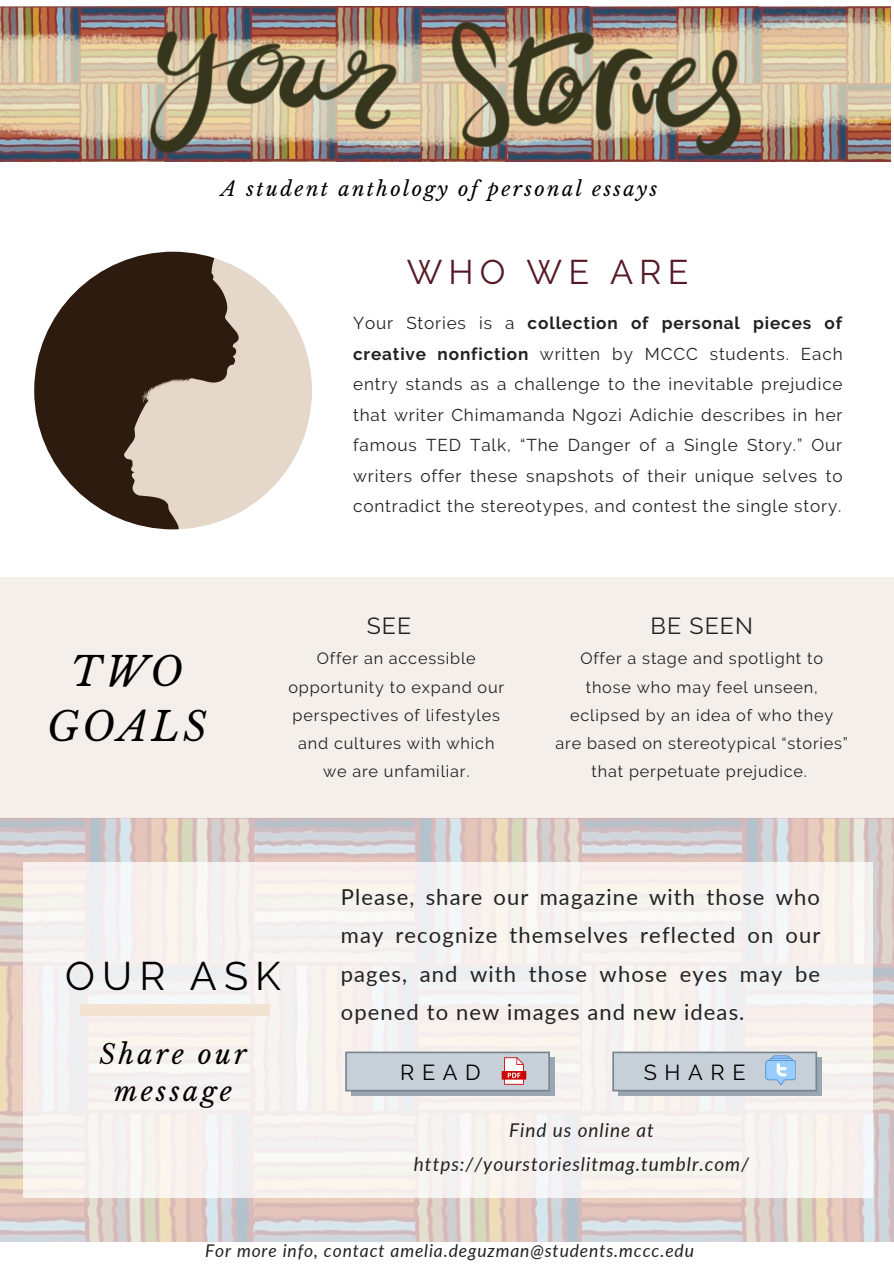
<style>
.page{position:relative;width:894px;height:1264px;background:#fff}
.page>*{position:absolute;margin:0;border:0;box-sizing:border-box;transform-origin:0 0}
.t1{font:italic 39.75px/55.2px "Libre Baskerville";letter-spacing:.08em;color:#000;text-align:center}
.t2{font:39.75px "Raleway";letter-spacing:.18em;color:#000}
.t3{font:34.05px "Raleway";letter-spacing:.18em;color:#551a25}
.t4{font:italic 26.85px/37.3px "Libre Baskerville";letter-spacing:.12em;color:#000;text-align:center}
.t5{font:23.25px "Raleway";letter-spacing:.05em;color:#222}
.t6{font:22.05px/38.2px "Lato";letter-spacing:.05em;color:#222;text-align:justify}
.t7{font:21.6px "Raleway";letter-spacing:.355em;color:#000}
.t8{font:italic 19.8px "Libre Baskerville";letter-spacing:.12em;color:#000}
.t9{font:italic 18.9px/33.8px "Lato";letter-spacing:.05em;color:#222;text-align:center}
.t10{font:italic 17.4px "Lato";letter-spacing:.05em;color:#222}
.t11{font:17.1px/30.5px "Raleway";letter-spacing:.05em;color:#222;text-align:justify}
.t12{font:16.2px/28.2px "Raleway";letter-spacing:.05em;color:#222;text-align:center}
.s1{font-weight:700}
</style>
<div class="page">
<div style="left:0;top:577px;width:893px;height:241px;background:#f5efeb"></div>
<img style="left:34px;top:252px;width:278px;height:277px;border-radius:50%">
<img style="left:0;top:818px;width:255px;height:423px">
<img style="left:255px;top:818px;width:327px;height:423px">
<img style="left:582px;top:818px;width:311px;height:423px">
<img style="left:0;top:7px;width:890px;height:154px">
<div style="left:23px;top:862px;width:849px;height:335px;background:#f5f2ee"></div>
<div style="left:351px;top:1057px;width:203px;height:38px;background:linear-gradient(to right,#929ea9,#929faa)"></div>
<svg style="left:618px;top:1057px;width:203px;height:38px"></svg>
<svg style="left:612px;top:1051px;width:204px;height:40px"></svg>
<svg style="left:345px;top:1051px;width:205px;height:40px"></svg>
<p class="t8" style="left:221px;top:176px;width:437px">A student anthology of personal essays</p>
<p class="t3" style="left:406px;top:252px;width:283px">WHO WE ARE</p>
<p class="t11" style="left:353px;top:308px;width:491px">Your Stories is a <span class="s1">collection of personal pieces of creative nonfiction</span> written by MCCC students. Each entry stands as a challenge to the inevitable prejudice that writer Chimamanda Ngozi Adichie describes in her famous TED Talk, “The Danger of a Single Story.” Our writers offer these snapshots of their unique selves to contradict the stereotypes, and contest the single story.</p>
<p class="t1" style="left:47px;top:644px;width:161px">TWO<br>GOALS</p>
<p class="t5" style="left:366px;top:612px;width:46px">SEE</p>
<p class="t5" style="left:650px;top:612px;width:104px">BE SEEN</p>
<p class="t12" style="left:288px;top:644px;width:217px">Offer an accessible opportunity to expand our perspectives of lifestyles and cultures with which we are unfamiliar.</p>
<p class="t12" style="left:555px;top:644px;width:294px">Offer a stage and spotlight to<br>those who may feel unseen, eclipsed by an idea of who they are based on stereotypical “stories” that perpetuate prejudice.</p>
<p class="t2" style="left:65px;top:952px;width:217px">OUR ASK</p>
<p class="t4" style="left:99px;top:1035px;width:149px">Share our message</p>
<p class="t6" style="left:341px;top:877px;width:481px">Please, share our magazine with those who may recognize themselves reflected on our pages, and with those whose eyes may be opened to new images and new ideas.</p>
<p class="t7" style="left:400px;top:1059px;width:82px">READ</p>
<p class="t7" style="left:643px;top:1059px;width:103px">SHARE</p>
<p class="t9" style="left:414px;top:1112px;width:336px">Find us online at https://yourstorieslitmag.tumblr.com/</p>
<p class="t10" style="left:205px;top:1239px;width:490px">For more info, contact amelia.deguzman@students.mccc.edu</p>
</div>
